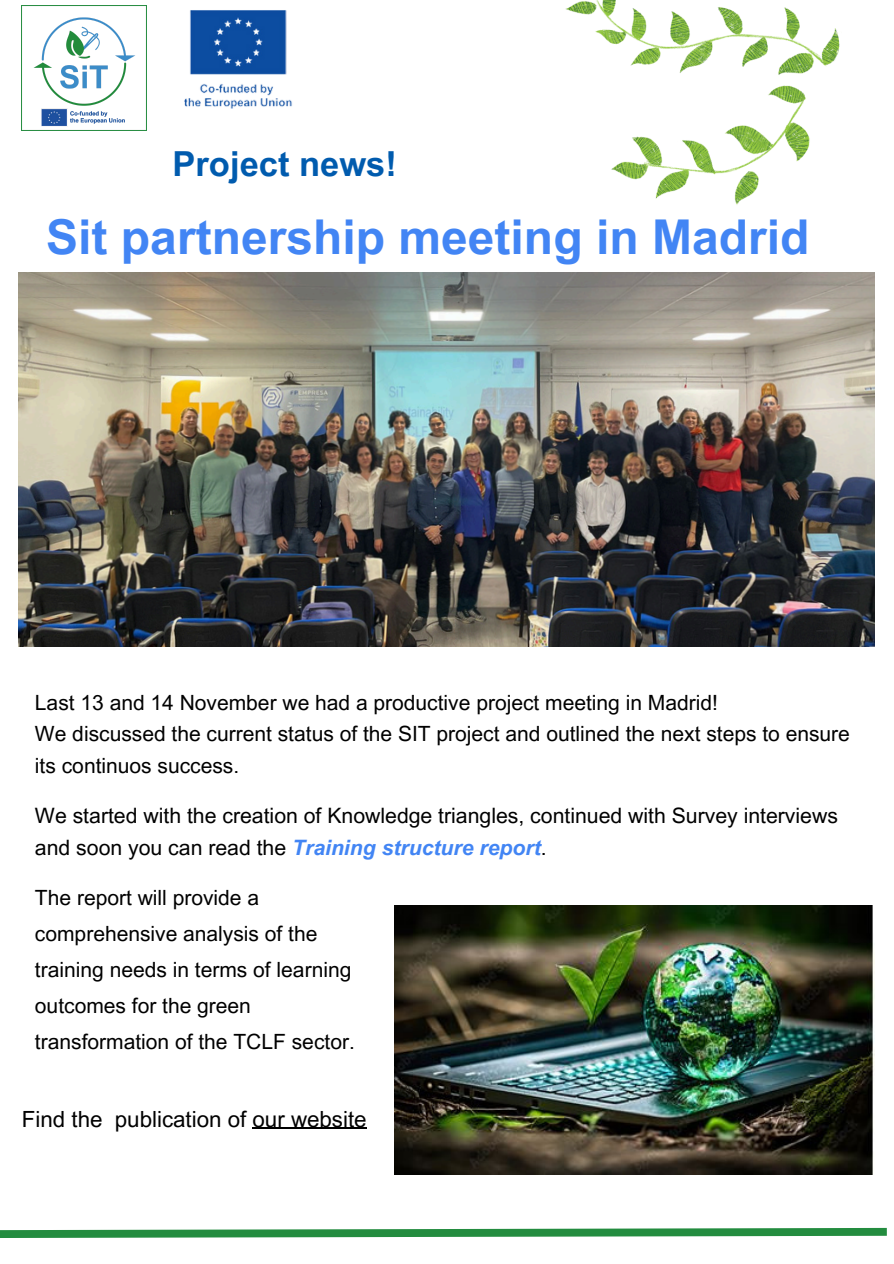
<style>
.page{position:relative;width:894px;height:1264px;background:#fff}
.page>*{position:absolute;margin:0;border:0;box-sizing:border-box;transform-origin:0 0}
.t1{font:700 48px "Arial MT Pro";color:#4285f4}
.t2{font:700 34.5px "Arial MT Pro";color:#005bae}
.t3{font:22.35px "Arial MT Pro";color:#000}
.t4{font:21.15px/31.5px "Arial MT Pro";color:#000}
.t5{font:21px/36px "Arial MT Pro";color:#000}
.s1{font-weight:700;font-style:italic;color:#4285f4}
</style>
<div class="page">
<img style="left:22px;top:6px;width:125px;height:125px">
<img style="left:184px;top:10px;width:108px;height:99px">
<svg style="left:0;top:1227px;width:887px;height:11px"></svg>
<img style="left:565px;top:0;width:275px;height:205px">
<img style="left:19px;top:272px;width:855px;height:375px">
<img style="left:394px;top:905px;width:479px;height:269px">
<hr style="left:252px;top:1127px;width:114px;height:1px;background:#000">
<p class="t2" style="left:172px;top:151px;width:226px">Project news!</p>
<p class="t1" style="left:46px;top:219px;width:764px">Sit partnership meeting in Madrid</p>
<p class="t5" style="left:35px;top:686px;width:684px">Last 13 and 14 November we had a productive project meeting in Madrid!</p>
<p class="t5" style="left:35px;top:720px;width:816px;line-height:31.5px">We discussed the current status of the SIT project and outlined the next steps to ensure its continuos success.</p>
<p class="t4" style="left:35px;top:802px;width:804px">We started with the creation of Knowledge triangles, continued with Survey interviews and soon you can read the <span class="s1">Training structure report</span>.</p>
<p class="t5" style="left:35px;top:881px;width:321px">The report will provide a comprehensive analysis of the training needs in terms of learning outcomes for the green transformation of the TCLF sector.</p>
<p class="t3" style="left:22px;top:1110px;width:346px">Find the publication of our website</p>
</div>
